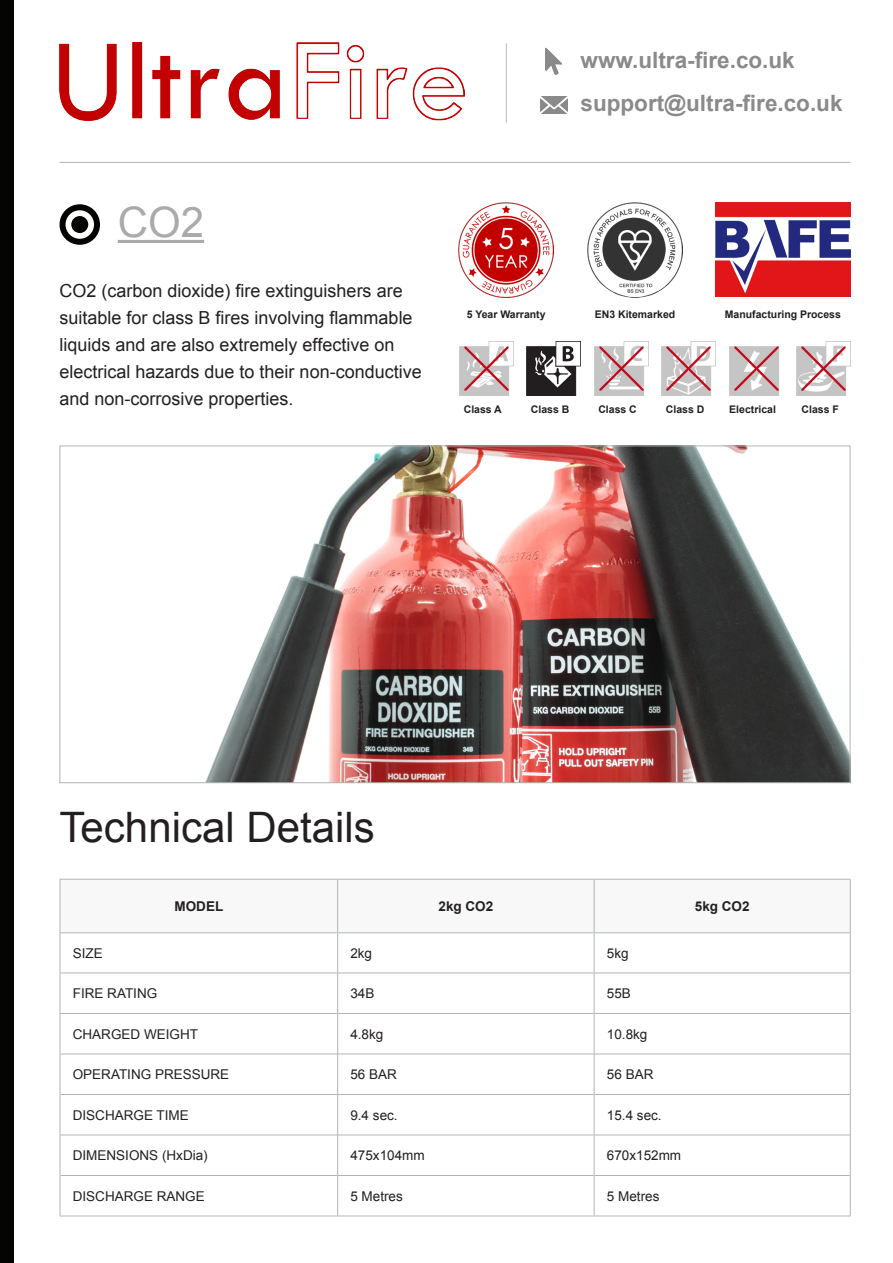
<style>
.page{position:relative;width:893px;height:1263px;background:#fff}
.page>*{position:absolute;margin:0;border:0;box-sizing:border-box;transform-origin:0 0}
.t1{font:42px "Arial";color:#231f20}
.t2{font:42px "Arial";color:#aaa}
.t3{font:700 22.5px "Arial";color:#8a8a8a}
.t4{font:18px/27px "Arial";color:#231f20}
.t5{font:13.5px "Arial";color:#231f20}
.t6{font:700 13.5px "Arial";color:#231f20}
.t7{font:700 10.5px "Arial";color:#231f20}
</style>
<div class="page">
<img style="left:715px;top:203px;width:135px;height:94px">
<img style="left:545px;top:48px;width:17px;height:27px">
<img style="left:540px;top:96px;width:27px;height:18px">
<hr style="left:506px;top:44px;width:1px;height:79px;background:#84868c">
<img style="left:60px;top:43px;width:405px;height:78px">
<div style="left:0;top:0;width:14px;height:1263px;background:#040503"></div>
<hr style="left:118px;top:240px;width:86px;height:3px;background:#aaa">
<div style="left:60px;top:204px;width:40px;height:41px;border:6px solid #040503;border-radius:50%"></div>
<div style="left:71px;top:216px;width:17px;height:17px;background:#040503;border-radius:50%"></div>
<img style="left:206px;top:448px;width:642px;height:333px">
<hr style="left:60px;top:933px;width:1px;height:39px;background:#b1b5b8">
<hr style="left:60px;top:972px;width:277px;height:1px;background:#b1b5b8">
<hr style="left:338px;top:972px;width:256px;height:1px;background:#b1b5b8">
<hr style="left:594px;top:972px;width:256px;height:1px;background:#b1b5b8">
<hr style="left:60px;top:973px;width:1px;height:40px;background:#b1b5b8">
<hr style="left:60px;top:1013px;width:277px;height:1px;background:#b1b5b8">
<hr style="left:338px;top:1013px;width:256px;height:1px;background:#b1b5b8">
<hr style="left:594px;top:1013px;width:256px;height:1px;background:#b1b5b8">
<hr style="left:60px;top:1014px;width:1px;height:40px;background:#b1b5b8">
<hr style="left:60px;top:1054px;width:1px;height:40px;background:#b1b5b8">
<hr style="left:60px;top:1094px;width:1px;height:41px;background:#b1b5b8">
<hr style="left:60px;top:1135px;width:1px;height:40px;background:#b1b5b8">
<hr style="left:60px;top:1175px;width:1px;height:40px;background:#b1b5b8">
<hr style="left:60px;top:1053px;width:277px;height:1px;background:#b1b5b8">
<hr style="left:338px;top:1053px;width:256px;height:1px;background:#b1b5b8">
<hr style="left:594px;top:1053px;width:256px;height:1px;background:#b1b5b8">
<hr style="left:60px;top:1094px;width:277px;height:1px;background:#b1b5b8">
<hr style="left:338px;top:1094px;width:256px;height:1px;background:#b1b5b8">
<hr style="left:594px;top:1094px;width:256px;height:1px;background:#b1b5b8">
<hr style="left:60px;top:1134px;width:277px;height:1px;background:#b1b5b8">
<hr style="left:338px;top:1134px;width:256px;height:1px;background:#b1b5b8">
<hr style="left:594px;top:1134px;width:256px;height:1px;background:#b1b5b8">
<hr style="left:60px;top:1175px;width:277px;height:1px;background:#b1b5b8">
<hr style="left:338px;top:1175px;width:256px;height:1px;background:#b1b5b8">
<hr style="left:594px;top:1175px;width:256px;height:1px;background:#b1b5b8">
<hr style="left:60px;top:1215px;width:278px;height:1px;background:#b1b5b8">
<hr style="left:338px;top:1215px;width:256px;height:1px;background:#b1b5b8">
<hr style="left:594px;top:1215px;width:257px;height:1px;background:#b1b5b8">
<hr style="left:337px;top:933px;width:1px;height:40px;background:#b1b5b8">
<hr style="left:337px;top:973px;width:1px;height:40px;background:#b1b5b8">
<hr style="left:337px;top:1013px;width:1px;height:41px;background:#b1b5b8">
<hr style="left:337px;top:1054px;width:1px;height:40px;background:#b1b5b8">
<hr style="left:337px;top:1094px;width:1px;height:41px;background:#b1b5b8">
<hr style="left:337px;top:1135px;width:1px;height:40px;background:#b1b5b8">
<hr style="left:337px;top:1175px;width:1px;height:40px;background:#b1b5b8">
<hr style="left:594px;top:933px;width:1px;height:40px;background:#b1b5b8">
<hr style="left:850px;top:933px;width:1px;height:40px;background:#b1b5b8">
<hr style="left:594px;top:973px;width:1px;height:40px;background:#b1b5b8">
<hr style="left:850px;top:973px;width:1px;height:40px;background:#b1b5b8">
<hr style="left:594px;top:1013px;width:1px;height:41px;background:#b1b5b8">
<hr style="left:850px;top:1013px;width:1px;height:41px;background:#b1b5b8">
<hr style="left:594px;top:1054px;width:1px;height:40px;background:#b1b5b8">
<hr style="left:850px;top:1054px;width:1px;height:40px;background:#b1b5b8">
<hr style="left:594px;top:1094px;width:1px;height:41px;background:#b1b5b8">
<hr style="left:850px;top:1094px;width:1px;height:41px;background:#b1b5b8">
<hr style="left:594px;top:1135px;width:1px;height:40px;background:#b1b5b8">
<hr style="left:850px;top:1135px;width:1px;height:40px;background:#b1b5b8">
<hr style="left:594px;top:1175px;width:1px;height:40px;background:#b1b5b8">
<hr style="left:850px;top:1175px;width:1px;height:40px;background:#b1b5b8">
<hr style="left:594px;top:879px;width:257px;height:1px;background:#b1b5b8">
<hr style="left:850px;top:879px;width:1px;height:53px;background:#b1b5b8">
<hr style="left:594px;top:932px;width:257px;height:1px;background:#b1b5b8">
<hr style="left:60px;top:879px;width:278px;height:1px;background:#b1b5b8">
<hr style="left:60px;top:879px;width:1px;height:53px;background:#b1b5b8">
<hr style="left:60px;top:932px;width:278px;height:1px;background:#b1b5b8">
<hr style="left:338px;top:879px;width:256px;height:1px;background:#b1b5b8">
<hr style="left:338px;top:932px;width:256px;height:1px;background:#b1b5b8">
<hr style="left:337px;top:879px;width:1px;height:53px;background:#b1b5b8">
<hr style="left:594px;top:879px;width:1px;height:53px;background:#b1b5b8">
<hr style="left:60px;top:162px;width:790px;height:1px;background:#b1b5b8">
<img style="left:588px;top:203px;width:94px;height:94px">
<img style="left:459px;top:203px;width:94px;height:94px">
<img style="left:459px;top:342px;width:54px;height:54px">
<img style="left:527px;top:342px;width:53px;height:54px">
<img style="left:594px;top:342px;width:54px;height:54px">
<img style="left:662px;top:342px;width:54px;height:54px">
<img style="left:729px;top:346px;width:51px;height:50px">
<img style="left:796px;top:342px;width:54px;height:54px">
<p class="t2" style="left:118px;top:195px;width:88px">CO2</p>
<p class="t4" style="left:60px;top:277px;width:364px">CO2 (carbon dioxide) fire extinguishers are suitable for class B fires involving flammable liquids and are also extremely effective on electrical hazards due to their non-conductive and non-corrosive properties.</p>
<p class="t3" style="left:580px;top:45px;width:216px">www.ultra-fire.co.uk</p>
<p class="t3" style="left:580px;top:88px;width:263px">support@ultra-fire.co.uk</p>
<p class="t7" style="left:467px;top:307px;width:80px">5 Year Warranty</p>
<p class="t7" style="left:595px;top:307px;width:82px">EN3 Kitemarked</p>
<p class="t7" style="left:725px;top:307px;width:118px">Manufacturing Process</p>
<p class="t7" style="left:464px;top:402px;width:40px">Class A</p>
<p class="t7" style="left:531px;top:402px;width:40px">Class B</p>
<p class="t7" style="left:598px;top:402px;width:40px">Class C</p>
<p class="t7" style="left:666px;top:402px;width:40px">Class D</p>
<p class="t7" style="left:729px;top:402px;width:48px">Electrical</p>
<p class="t7" style="left:801px;top:402px;width:39px">Class F</p>
<p class="t1" style="left:60px;top:800px;width:317px">Technical Details</p>
<p class="t6" style="left:175px;top:897px;width:50px">MODEL</p>
<p class="t6" style="left:438px;top:897px;width:56px">2kg CO2</p>
<p class="t6" style="left:695px;top:897px;width:56px">5kg CO2</p>
<p class="t5" style="left:73px;top:944px;width:32px">SIZE</p>
<p class="t5" style="left:350px;top:944px;width:23px">2kg</p>
<p class="t5" style="left:607px;top:944px;width:23px">5kg</p>
<p class="t5" style="left:73px;top:984px;width:86px">FIRE RATING</p>
<p class="t5" style="left:350px;top:984px;width:26px">34B</p>
<p class="t5" style="left:607px;top:984px;width:26px">55B</p>
<p class="t5" style="left:73px;top:1025px;width:127px">CHARGED WEIGHT</p>
<p class="t5" style="left:350px;top:1025px;width:35px">4.8kg</p>
<p class="t5" style="left:607px;top:1025px;width:42px">10.8kg</p>
<p class="t5" style="left:73px;top:1065px;width:158px">OPERATING PRESSURE</p>
<p class="t5" style="left:350px;top:1065px;width:48px">56 BAR</p>
<p class="t5" style="left:607px;top:1065px;width:48px">56 BAR</p>
<p class="t5" style="left:73px;top:1106px;width:118px">DISCHARGE TIME</p>
<p class="t5" style="left:350px;top:1106px;width:49px">9.4 sec.</p>
<p class="t5" style="left:607px;top:1106px;width:56px">15.4 sec.</p>
<p class="t5" style="left:73px;top:1146px;width:137px">DIMENSIONS (HxDia)</p>
<p class="t5" style="left:350px;top:1146px;width:76px">475x104mm</p>
<p class="t5" style="left:607px;top:1146px;width:76px">670x152mm</p>
<p class="t5" style="left:73px;top:1187px;width:134px">DISCHARGE RANGE</p>
<p class="t5" style="left:350px;top:1187px;width:54px">5 Metres</p>
<p class="t5" style="left:607px;top:1187px;width:54px">5 Metres</p>
</div>
